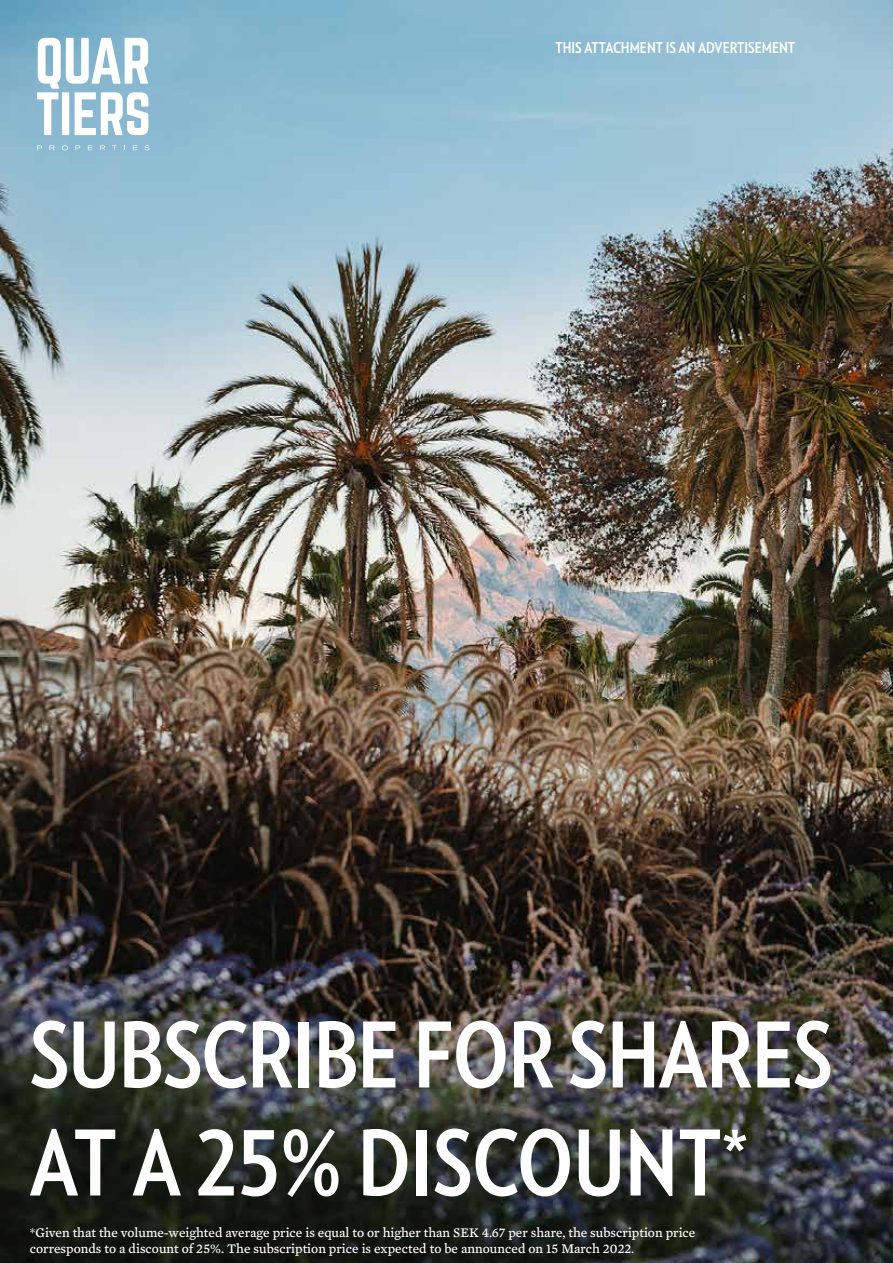
<style>
.page{position:relative;width:893px;height:1263px;background:#fff}
.page>*{position:absolute;margin:0;border:0;box-sizing:border-box;transform-origin:0 0}
.t1{font:700 90px/108px "Verlag Condensed";letter-spacing:-.01em;color:#fff}
.t2{font:700 15px "Verlag Condensed";color:#fff}
.t3{font:13.5px/16.2px "Mercury Text G4";color:#fff}
</style>
<div class="page">
<img style="left:0;top:0;width:892px;height:1263px">
<svg style="left:37px;top:38px;width:111px;height:97px"></svg>
<svg style="left:37px;top:145px;width:5px;height:5px"></svg>
<svg style="left:49px;top:145px;width:6px;height:5px"></svg>
<svg style="left:62px;top:145px;width:6px;height:5px"></svg>
<svg style="left:76px;top:145px;width:4px;height:5px"></svg>
<svg style="left:88px;top:145px;width:4px;height:5px"></svg>
<svg style="left:100px;top:145px;width:5px;height:5px"></svg>
<svg style="left:112px;top:145px;width:5px;height:5px"></svg>
<svg style="left:133px;top:145px;width:4px;height:5px"></svg>
<svg style="left:144px;top:145px;width:5px;height:5px"></svg>
<p class="t2" style="left:555px;top:36px;width:241px">THIS ATTACHMENT IS AN ADVERTISEMENT</p>
<h1 class="t1" style="left:30px;top:997px;width:804px">SUBSCRIBE FOR SHARES<br>AT A 25% DISCOUNT*</h1>
<p class="t3" style="left:30px;top:1224px;width:667px">*Given that the volume-weighted average price is equal to or higher than SEK 4.67 per share, the subscription price corresponds to a discount of 25%. The subscription price is expected to be announced on 15 March 2022.</p>
</div>
